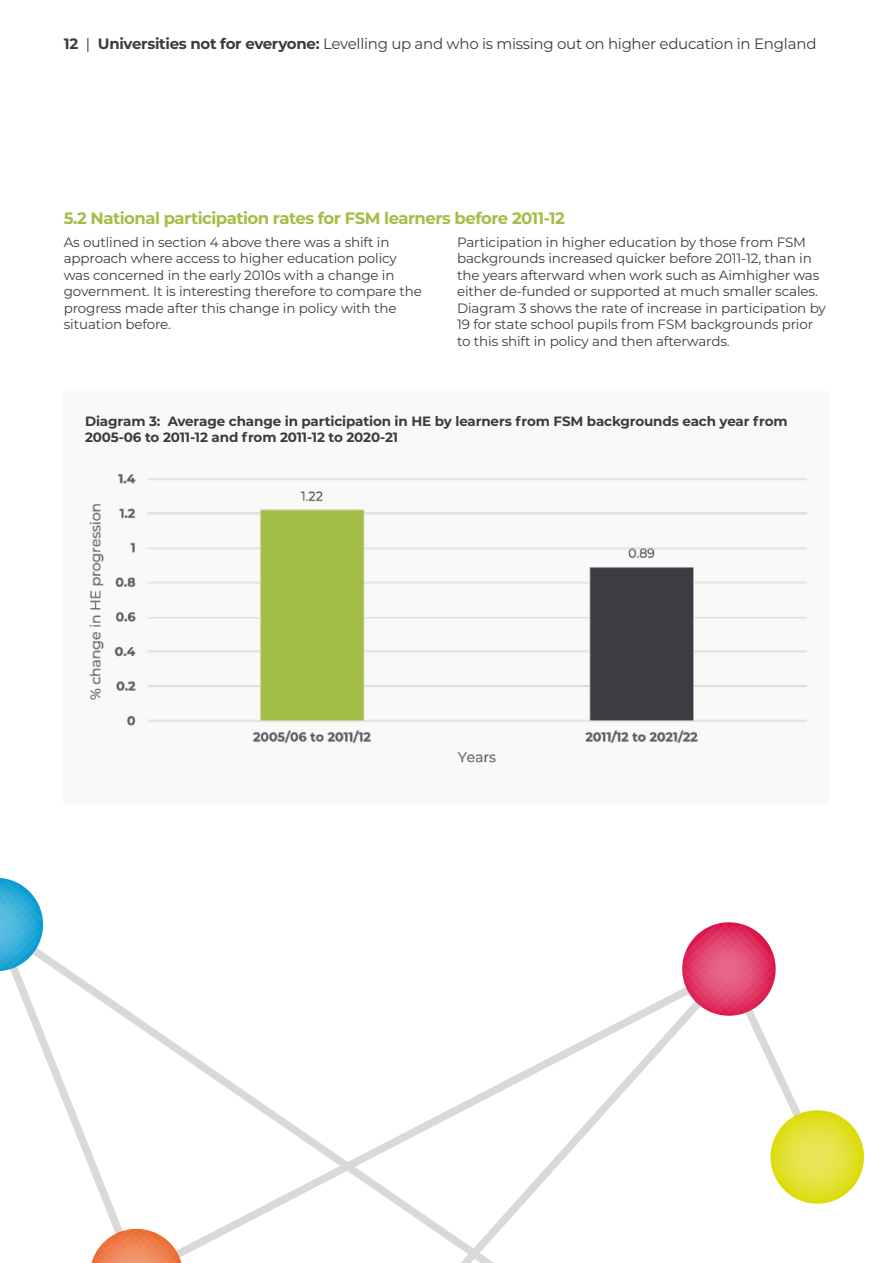
<style>
.page{position:relative;width:893px;height:1263px;background:#fff}
.page>*{position:absolute;margin:0;border:0;box-sizing:border-box;transform-origin:0 0}
.Large_Subheader{font:700 16.5px "Montserrat";letter-spacing:-.03em;color:#a3be47}
.t1{font:15px "Montserrat";letter-spacing:-.02em;color:#3d3b42}
.Body_Copy{font:13.5px/16.5px "Montserrat";letter-spacing:-.01em;color:#3d3b42}
.Diagram_Header{font:700 13.5px/16.5px "Montserrat";letter-spacing:-.01em;color:#3d3b42}
.s1{font-weight:700}
</style>
<div class="page">
<div style="left:64px;top:391px;width:765px;height:413px;background:#f9f9f9"></div>
<img style="left:89px;top:474px;width:718px;height:289px">
<svg style="left:13px;top:956px;width:113px;height:268px"></svg>
<svg style="left:126px;top:992px;width:551px;height:271px"></svg>
<svg style="left:91px;top:1224px;width:97px;height:39px"></svg>
<svg style="left:0;top:878px;width:48px;height:98px"></svg>
<svg style="left:677px;top:922px;width:187px;height:282px"></svg>
<p class="t1" style="left:64px;top:33px;width:754px"><span class="s1">12</span> | <span class="s1">Universities not for everyone:</span> Levelling up and who is missing out on higher education in England</p>
<h1 class="Large_Subheader" style="left:64px;top:207px;width:503px">5.2 National participation rates for FSM learners before 2011-12</h1>
<p class="Body_Copy" style="left:64px;top:233px;width:360px">As outlined in section 4 above there was a shift in approach where access to higher education policy was concerned in the early 2010s with a change in government. It is interesting therefore to compare the progress made after this change in policy with the situation before.</p>
<p class="Body_Copy" style="left:457px;top:233px;width:370px">Participation in higher education by those from FSM backgrounds increased quicker before 2011-12, than in the years afterward when work such as Aimhigher was either de-funded or supported at much smaller scales.<br>Diagram 3 shows the rate of increase in participation by 19 for state school pupils from FSM backgrounds prior to this shift in policy and then afterwards.</p>
<h2 class="Diagram_Header" style="left:85px;top:412px;width:704px">Diagram 3: Average change in participation in HE by learners from FSM backgrounds each year from<br>2005-06 to 2011-12 and from 2011-12 to 2020-21</h2>
</div>
